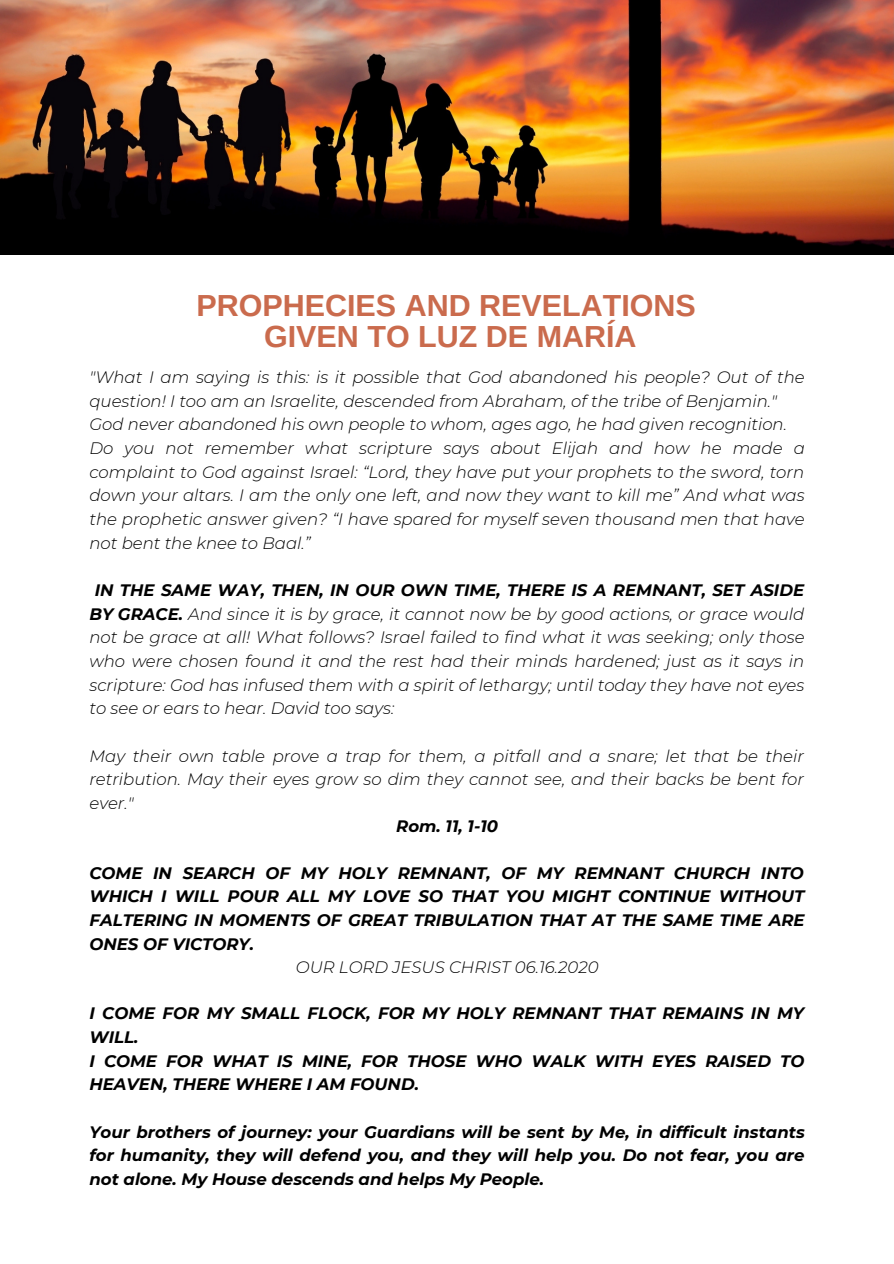
<style>
.page{position:relative;width:894px;height:1264px;background:#fff}
.page>*{position:absolute;margin:0;border:0;box-sizing:border-box;transform-origin:0 0}
.t1{font:700 30.45px/31.5px "Arimo";color:#ca6b4d;text-align:center}
.t2{font:italic 300 16.5px/23.7px "Montserrat";color:#000;text-align:justify}
.t3{font:italic 700 16.5px/23.7px "Montserrat";color:#000;text-align:justify}
.s1{font-weight:700}
</style>
<div class="page">
<img style="left:0;top:0;width:893px;height:254px">
<h1 class="t1" style="left:196px;top:289px;width:501px">PROPHECIES AND REVELATIONS<br>GIVEN TO LUZ DE MARÍA</h1>
<p class="t2" style="left:89px;top:365px;width:716px;text-align:left">"What I am saying is this: is it possible that God abandoned his people? Out of the question! I too am an Israelite, descended from Abraham, of the tribe of Benjamin." God never abandoned his own people to whom, ages ago, he had given recognition.<br>Do you not remember what scripture says about Elijah and how he made a complaint to God against Israel: “Lord, they have put your prophets to the sword, torn down your altars. I am the only one left, and now they want to kill me” And what was the prophetic answer given? “I have spared for myself seven thousand men that have not bent the knee to Baal.”</p>
<p class="t2" style="left:89px;top:578px;width:716px;text-indent:5px"><span class="s1">IN THE SAME WAY, THEN, IN OUR OWN TIME, THERE IS A REMNANT, SET ASIDE BY GRACE.</span> And since it is by grace, it cannot now be by good actions, or grace would not be grace at all! What follows? Israel failed to find what it was seeking; only those who were chosen found it and the rest had their minds hardened; just as it says in scripture: God has infused them with a spirit of lethargy; until today they have not eyes to see or ears to hear. David too says:</p>
<p class="t2" style="left:89px;top:743px;width:715px">May their own table prove a trap for them, a pitfall and a snare; let that be their retribution. May their eyes grow so dim they cannot see, and their backs be bent for ever."</p>
<p class="t3" style="left:396px;top:814px;width:103px">Rom. 11, 1-10</p>
<p class="t3" style="left:89px;top:860px;width:716px">COME IN SEARCH OF MY HOLY REMNANT, OF MY REMNANT CHURCH INTO WHICH I WILL POUR ALL MY LOVE SO THAT YOU MIGHT CONTINUE WITHOUT FALTERING IN MOMENTS OF GREAT TRIBULATION THAT AT THE SAME TIME ARE ONES OF VICTORY.</p>
<p class="t2" style="left:296px;top:955px;width:304px">OUR LORD JESUS CHRIST 06.16.2020</p>
<p class="t3" style="left:89px;top:1001px;width:716px;text-align:left">I COME FOR MY SMALL FLOCK, FOR MY HOLY REMNANT THAT REMAINS IN MY WILL.<br>I COME FOR WHAT IS MINE, FOR THOSE WHO WALK WITH EYES RAISED TO HEAVEN, THERE WHERE I AM FOUND.</p>
<p class="t3" style="left:89px;top:1119px;width:716px">Your brothers of journey: your Guardians will be sent by Me, in difficult instants for humanity, they will defend you, and they will help you. Do not fear, you are not alone. My House descends and helps My People.</p>
</div>
